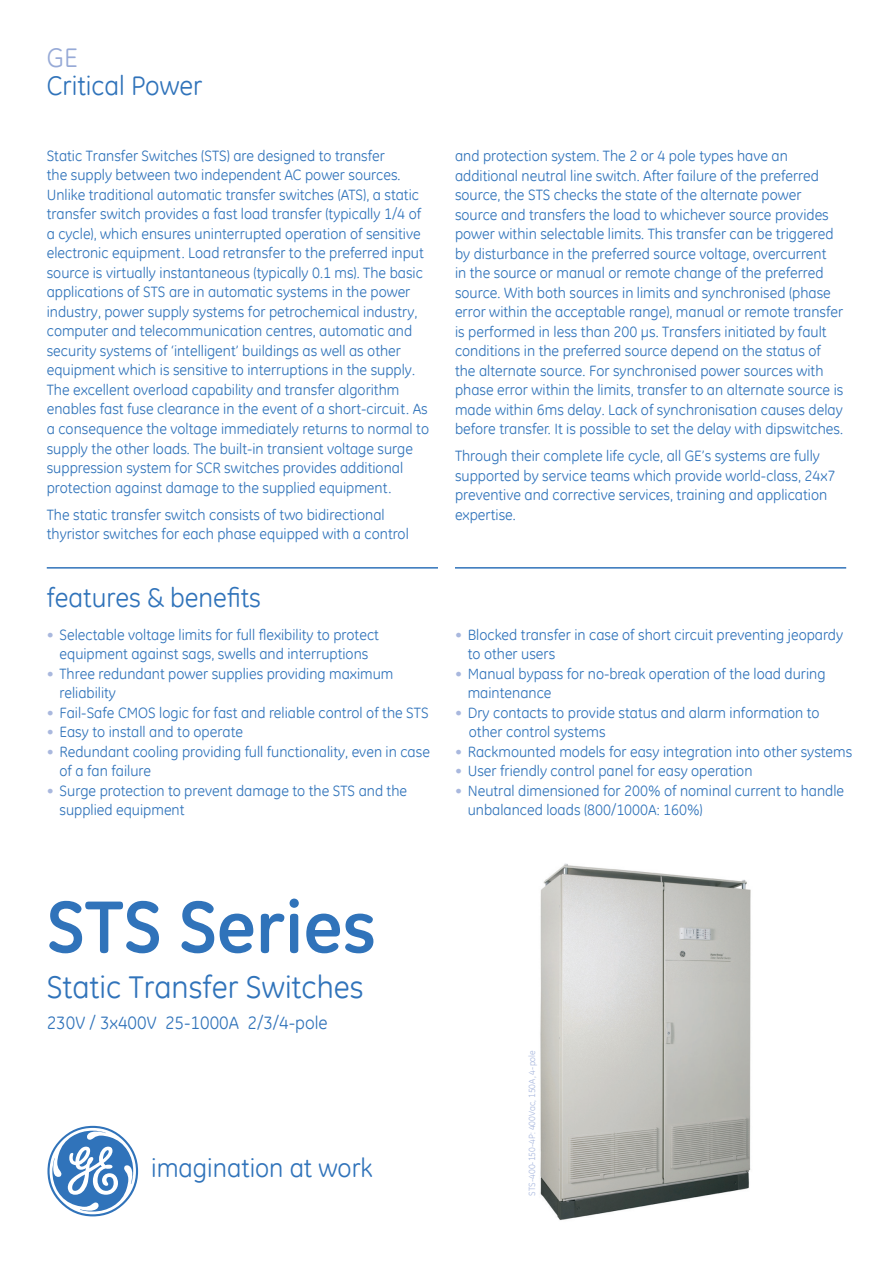
<style>
.page{position:relative;width:893px;height:1263px;background:#fff}
.page>*{position:absolute;margin:0;border:0;box-sizing:border-box;transform-origin:0 0}
.t1{font:700 75px "GE Inspira";color:#3073ba}
.t2{font:31.5px "GE Inspira";color:#3073ba}
.t3{font:27px "GE Inspira";color:#3073ba}
.t4{font:27px "GE Inspira";color:#97aad7}
.t5{font:26.25px "GE Inspira";color:#3073ba}
.t6{font:18px "GE Inspira";color:#3073ba}
.t7{font:15px/19.5px "GE Inspira";color:#3073ba}
.t8{font:9px "GE Inspira";color:#a9b8de}
.s1{color:#a9b8de}
</style>
<div class="page">
<hr style="left:47px;top:567px;width:391px;height:2px;background:#3073ba">
<hr style="left:455px;top:567px;width:391px;height:2px;background:#3073ba">
<img style="left:540px;top:863px;width:211px;height:357px">
<svg style="left:47px;top:1126px;width:91px;height:90px"></svg>
<h3 class="t4" style="left:47px;top:40px;width:32px">GE</h3>
<h3 class="t3" style="left:47px;top:69px;width:157px">Critical Power</h3>
<p class="t7" style="left:47px;top:146px;width:384px">Static Transfer Switches (STS) are designed to transfer<br>the supply between two independent AC power sources.<br>Unlike traditional automatic transfer switches (ATS), a static transfer switch provides a fast load transfer (typically 1/4 of a cycle), which ensures uninterrupted operation of sensitive electronic equipment. Load retransfer to the preferred input source is virtually instantaneous (typically 0.1 ms). The basic applications of STS are in automatic systems in the power industry, power supply systems for petrochemical industry, computer and telecommunication centres, automatic and security systems of ‘intelligent’ buildings as well as other equipment which is sensitive to interruptions in the supply.<br>The excellent overload capability and transfer algorithm enables fast fuse clearance in the event of a short-circuit. As a consequence the voltage immediately returns to normal to supply the other loads. The built-in transient voltage surge suppression system for SCR switches provides additional protection against damage to the supplied equipment.</p>
<p class="t7" style="left:47px;top:504px;width:364px">The static transfer switch consists of two bidirectional thyristor switches for each phase equipped with a control</p>
<h3 class="t3" style="left:47px;top:580px;width:216px">features &amp; benefits</h3>
<p class="t7" style="left:47px;top:625px;width:334px;text-align:center"><span class="s1">•</span> Selectable voltage limits for full flexibility to protect equipment against sags, swells and interruptions</p>
<p class="t7" style="left:60px;top:664px;width:335px;text-indent:-13px"><span class="s1">•</span> Three redundant power supplies providing maximum reliability</p>
<p class="t7" style="left:47px;top:703px;width:383px"><span class="s1">•</span> Fail-Safe CMOS logic for fast and reliable control of the STS</p>
<p class="t7" style="left:47px;top:722px;width:198px"><span class="s1">•</span> Easy to install and to operate</p>
<p class="t7" style="left:60px;top:742px;width:372px;text-indent:-13px"><span class="s1">•</span> Redundant cooling providing full functionality, even in case of a fan failure</p>
<p class="t7" style="left:60px;top:781px;width:349px;text-indent:-13px"><span class="s1">•</span> Surge protection to prevent damage to the STS and the supplied equipment</p>
<p class="t7" style="left:455px;top:146px;width:390px">and protection system. The 2 or 4 pole types have an additional neutral line switch. After failure of the preferred source, the STS checks the state of the alternate power source and transfers the load to whichever source provides power within selectable limits. This transfer can be triggered by disturbance in the preferred source voltage, overcurrent<br>in the source or manual or remote change of the preferred source. With both sources in limits and synchronised (phase error within the acceptable range), manual or remote transfer is performed in less than 200 µs. Transfers initiated by fault conditions in the preferred source depend on the status of the alternate source. For synchronised power sources with phase error within the limits, transfer to an alternate source is made within 6ms delay. Lack of synchronisation causes delay before transfer. It is possible to set the delay with dipswitches.</p>
<p class="t7" style="left:455px;top:446px;width:382px">Through their complete life cycle, all GE’s systems are fully supported by service teams which provide world-class, 24x7 preventive and corrective services, training and application expertise.</p>
<p class="t7" style="left:468px;top:625px;width:377px;text-indent:-13px"><span class="s1">•</span> Blocked transfer in case of short circuit preventing jeopardy to other users</p>
<p class="t7" style="left:468px;top:664px;width:359px;text-indent:-13px"><span class="s1">•</span> Manual bypass for no-break operation of the load during maintenance</p>
<p class="t7" style="left:469px;top:703px;width:352px;text-indent:-14px"><span class="s1">•</span> Dry contacts to provide status and alarm information to other control systems</p>
<p class="t7" style="left:455px;top:742px;width:399px"><span class="s1">•</span> Rackmounted models for easy integration into other systems</p>
<p class="t7" style="left:455px;top:761px;width:299px"><span class="s1">•</span> User friendly control panel for easy operation</p>
<p class="t7" style="left:468px;top:781px;width:378px;text-indent:-13px"><span class="s1">•</span> Neutral dimensioned for 200% of nominal current to handle unbalanced loads (800/1000A: 160%)</p>
<h1 class="t1" style="left:47px;top:878px;width:331px">STS Series</h1>
<h2 class="t2" style="left:47px;top:966px;width:318px">Static Transfer Switches</h2>
<p class="t6" style="left:47px;top:1011px;width:282px">230V / 3x400V 25-1000A 2/3/4-pole</p>
<h3 class="t5" style="left:151px;top:1151px;width:223px">imagination at work</h3>
<p class="t8" style="left:526px;top:1196px;width:147px;rotate:-90deg">STS-400-150-4P: 400Vac, 150A, 4-pole</p>
</div>
